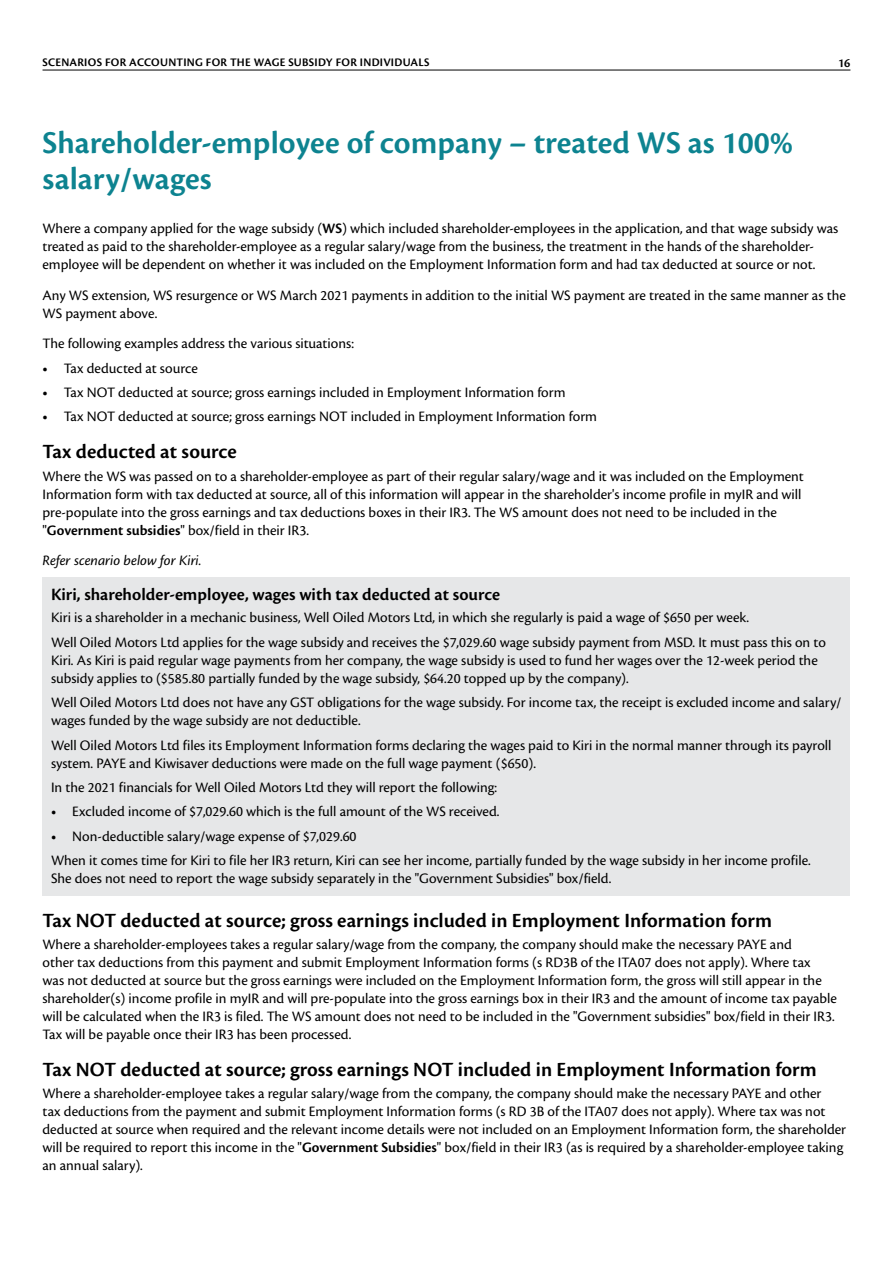
<style>
.page{position:relative;width:893px;height:1263px;background:#fff}
.page>*{position:absolute;margin:0;border:0;box-sizing:border-box;transform-origin:0 0}
.t1{font:600 33px/36px "Cronos Pro";color:#0d8390}
.t2{font:600 21px "Cronos Pro";color:#000}
.t3{font:600 18px "Cronos Pro";color:#000}
.t4{font:15px/18px "Cronos Pro";color:#000}
.t5{font:italic 15px "Cronos Pro";letter-spacing:-.005em;color:#000}
.t6{font:600 12.75px "Cronos Pro";color:#000}
.t7{font:600 12px "Cronos Pro";letter-spacing:.02em;color:#000}
.s1{font-weight:600}
</style>
<div class="page">
<hr style="left:43px;top:70px;width:807px;height:1px;background:#000">
<div style="left:43px;top:578px;width:807px;height:318px;background:#e6e7e8"></div>
<p class="t7" style="left:43px;top:56px;width:389px">SCENARIOS FOR ACCOUNTING FOR THE WAGE SUBSIDY FOR INDIVIDUALS</p>
<p class="t6" style="left:838px;top:56px;width:14px">16</p>
<h1 class="t1" style="left:43px;top:125px;width:752px">Shareholder-employee of company – treated WS as 100% salary/wages</h1>
<p class="t4" style="left:43px;top:219px;width:797px">Where a company applied for the wage subsidy (<span class="s1">WS</span>) which included shareholder-employees in the application, and that wage subsidy was treated as paid to the shareholder-employee as a regular salary/wage from the business, the treatment in the hands of the shareholder&shy;employee will be dependent on whether it was included on the Employment Information form and had tax deducted at source or not.</p>
<p class="t4" style="left:43px;top:286px;width:805px">Any WS extension, WS resurgence or WS March 2021 payments in addition to the initial WS payment are treated in the same manner as the<br>WS payment above.</p>
<p class="t4" style="left:43px;top:335px;width:313px">The following examples address the various situations:</p>
<p class="t4" style="left:43px;top:359px;width:157px"><span class="s1">•</span> Tax deducted at source</p>
<p class="t4" style="left:43px;top:383px;width:525px"><span class="s1">•</span> Tax NOT deducted at source; gross earnings included in Employment Information form</p>
<p class="t4" style="left:43px;top:408px;width:556px"><span class="s1">•</span> Tax NOT deducted at source; gross earnings NOT included in Employment Information form</p>
<h2 class="t2" style="left:43px;top:440px;width:196px">Tax deducted at source</h2>
<p class="t4" style="left:43px;top:467px;width:763px">Where the WS was passed on to a shareholder-employee as part of their regular salary/wage and it was included on the Employment Information form with tax deducted at source, all of this information will appear in the shareholder's income profile in myIR and will pre-populate into the gross earnings and tax deductions boxes in their IR3. The WS amount does not need to be included in the "<span class="s1">Government subsidies</span>" box/field in their IR3.</p>
<p class="t5" style="left:43px;top:552px;width:160px">Refer scenario below for Kiri.</p>
<p class="t3" style="left:51px;top:584px;width:451px">Kiri, shareholder-employee, wages with tax deducted at source</p>
<p class="t4" style="left:51px;top:606px;width:776px;line-height:24.3px">Kiri is a shareholder in a mechanic business, Well Oiled Motors Ltd, in which she regularly is paid a wage of $650 per week.<br>Well Oiled Motors Ltd applies for the wage subsidy and receives the $7,029.60 wage subsidy payment from MSD. It must pass this on to</p>
<p class="t4" style="left:51px;top:651px;width:768px">Kiri. As Kiri is paid regular wage payments from her company, the wage subsidy is used to fund her wages over the 12-week period the subsidy applies to ($585.80 partially funded by the wage subsidy, $64.20 topped up by the company).</p>
<p class="t4" style="left:51px;top:694px;width:792px">Well Oiled Motors Ltd does not have any GST obligations for the wage subsidy. For income tax, the receipt is excluded income and salary/ wages funded by the wage subsidy are not deductible.</p>
<p class="t4" style="left:51px;top:736px;width:782px">Well Oiled Motors Ltd files its Employment Information forms declaring the wages paid to Kiri in the normal manner through its payroll system. PAYE and Kiwisaver deductions were made on the full wage payment ($650).</p>
<p class="t4" style="left:51px;top:778px;width:448px">In the 2021 financials for Well Oiled Motors Ltd they will report the following:</p>
<p class="t4" style="left:51px;top:803px;width:450px"><span class="s1">•</span> Excluded income of $7,029.60 which is the full amount of the WS received.</p>
<p class="t4" style="left:51px;top:824px;width:761px;line-height:24.3px"><span class="s1">•</span> Non-deductible salary/wage expense of $7,029.60<br>When it comes time for Kiri to file her IR3 return, Kiri can see her income, partially funded by the wage subsidy in her income profile.</p>
<p class="t4" style="left:51px;top:869px;width:562px">She does not need to report the wage subsidy separately in the "Government Subsidies" box/field.</p>
<h2 class="t2" style="left:43px;top:908px;width:731px">Tax NOT deducted at source; gross earnings included in Employment Information form</h2>
<p class="t4" style="left:43px;top:935px;width:796px">Where a shareholder-employees takes a regular salary/wage from the company, the company should make the necessary PAYE and<br>other tax deductions from this payment and submit Employment Information forms (s RD3B of the ITA07 does not apply). Where tax<br>was not deducted at source but the gross earnings were included on the Employment Information form, the gross will still appear in the shareholder(s) income profile in myIR and will pre-populate into the gross earnings box in their IR3 and the amount of income tax payable will be calculated when the IR3 is filed. The WS amount does not need to be included in the "Government subsidies" box/field in their IR3.<br>Tax will be payable once their IR3 has been processed.</p>
<h2 class="t2" style="left:43px;top:1057px;width:776px">Tax NOT deducted at source; gross earnings NOT included in Employment Information form</h2>
<p class="t4" style="left:43px;top:1084px;width:805px">Where a shareholder-employee takes a regular salary/wage from the company, the company should make the necessary PAYE and other<br>tax deductions from the payment and submit Employment Information forms (s RD 3B of the ITA07 does not apply). Where tax was not deducted at source when required and the relevant income details were not included on an Employment Information form, the shareholder will be required to report this income in the "<span class="s1">Government Subsidies</span>" box/field in their IR3 (as is required by a shareholder-employee taking an annual salary).</p>
</div>
